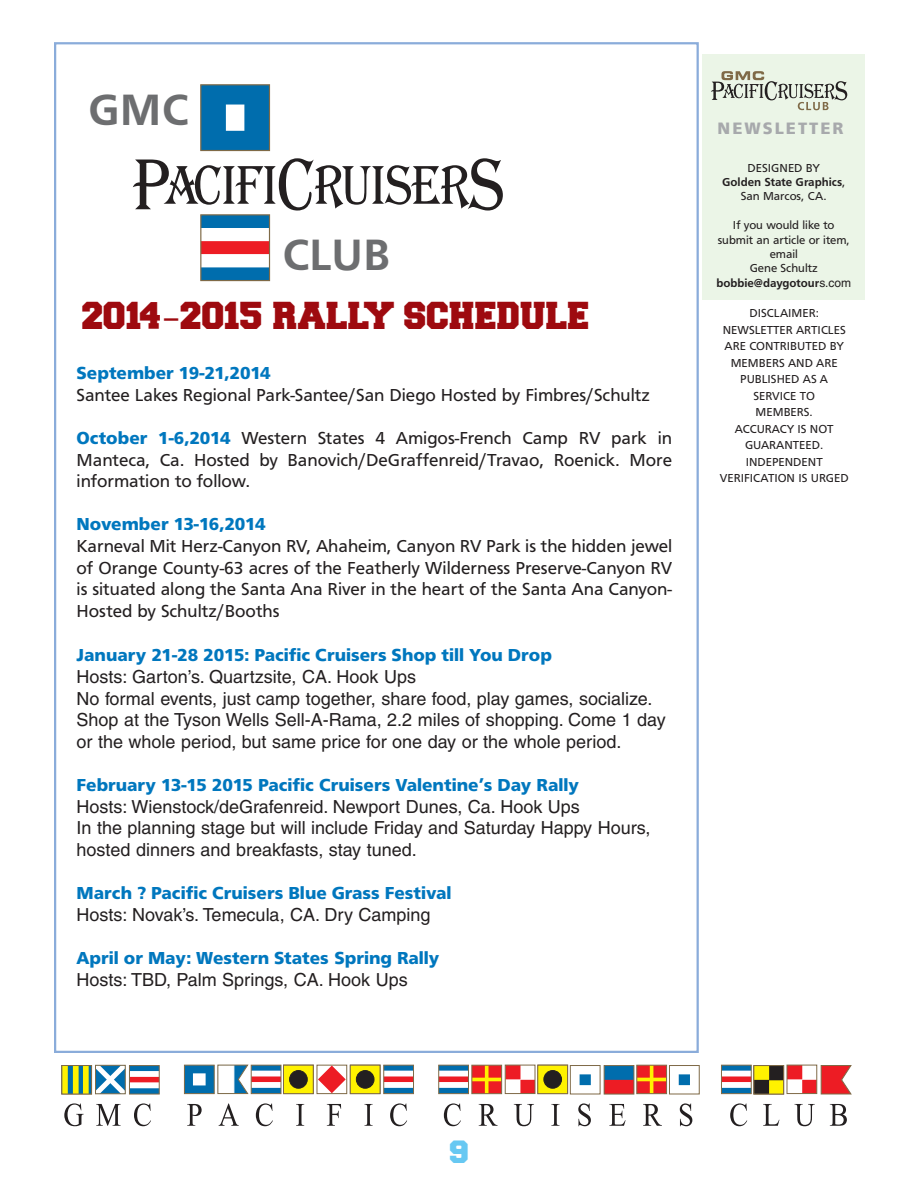
<style>
.page{position:relative;width:918px;height:1188px;background:#fff}
.page>*{position:absolute;margin:0;border:0;box-sizing:border-box;transform-origin:0 0}
.t1{font:500 45.45px "Frutus T";color:#6d6e70}
.t2{font:900 32.7px "College";color:#9e0a0f}
.t3{font:900 27px "College";color:#67c8f2}
.t4{font:18px/21.6px "Helvetica";color:#231f20}
.t5{font:18px/21.6px "Frutus T";color:#231f20;text-align:justify}
.t6{font:700 18px "Frutus T";color:#0077be}
.t7{font:700 17.1px "Frutus T";letter-spacing:.115em;color:#a7a9ac}
.t8{font:12px/16.5px "Frutus T";color:#231f20;text-align:center}
.s1{font-family:"Lucida Grande";font-weight:400}
.s2{font-weight:700;color:#0077be}
.s3{font-weight:500}
.s4{font-family:"Helvetica"}
</style>
<div class="page">
<div style="left:200px;top:84px;width:70px;height:67px;background:#006dad;border:1px solid #7f6a47"></div>
<div style="left:226px;top:105px;width:18px;height:26px;background:#fff"></div>
<div style="left:201px;top:215px;width:69px;height:13px;background:#006dad"></div>
<div style="left:201px;top:241px;width:69px;height:13px;background:#ed1c24"></div>
<div style="left:201px;top:267px;width:69px;height:14px;background:#006dad"></div>
<div style="left:200px;top:214px;width:70px;height:67px;border:1px solid #7f6a47"></div>
<svg style="left:133px;top:158px;width:370px;height:53px"></svg>
<div style="left:62px;top:1066px;width:30px;height:28px;background:#006dad"></div>
<div style="left:62px;top:1066px;width:6px;height:28px;background:#fff200"></div>
<div style="left:73px;top:1066px;width:6px;height:28px;background:#fff200"></div>
<div style="left:83px;top:1066px;width:6px;height:28px;background:#fff200"></div>
<div style="left:62px;top:1065px;width:30px;height:29px;border:1px solid #7f6a47"></div>
<svg style="left:97px;top:1067px;width:27px;height:25px"></svg>
<div style="left:95px;top:1065px;width:31px;height:29px;border:1px solid #7f6a47"></div>
<div style="left:129px;top:1066px;width:30px;height:5px;background:#006dad"></div>
<div style="left:129px;top:1077px;width:30px;height:6px;background:#ed1c24"></div>
<div style="left:129px;top:1088px;width:30px;height:6px;background:#006dad"></div>
<div style="left:129px;top:1065px;width:31px;height:29px;border:1px solid #7f6a47"></div>
<div style="left:184px;top:1065px;width:30px;height:29px;background:#006dad;border:1px solid #7f6a47"></div>
<div style="left:193px;top:1073px;width:13px;height:12px;background:#fff"></div>
<svg style="left:217px;top:1065px;width:32px;height:29px"></svg>
<div style="left:251px;top:1065px;width:30px;height:6px;background:#006dad"></div>
<div style="left:251px;top:1076px;width:30px;height:6px;background:#ed1c24"></div>
<div style="left:251px;top:1088px;width:30px;height:6px;background:#006dad"></div>
<div style="left:251px;top:1065px;width:30px;height:29px;border:1px solid #7f6a47"></div>
<div style="left:283px;top:1065px;width:31px;height:29px;background:#fff200;border:1px solid #7f6a47"></div>
<div style="left:289px;top:1070px;width:19px;height:18px;background:#231f20;border:1px solid #231f20;border-radius:50%"></div>
<svg style="left:317px;top:1065px;width:30px;height:29px"></svg>
<svg style="left:318px;top:1066px;width:28px;height:27px"></svg>
<div style="left:350px;top:1065px;width:30px;height:29px;background:#fff200;border:1px solid #7f6a47"></div>
<div style="left:356px;top:1070px;width:18px;height:18px;background:#231f20;border:1px solid #231f20;border-radius:50%"></div>
<div style="left:384px;top:1065px;width:30px;height:6px;background:#006dad"></div>
<div style="left:384px;top:1076px;width:30px;height:6px;background:#ed1c24"></div>
<div style="left:384px;top:1088px;width:30px;height:6px;background:#006dad"></div>
<div style="left:383px;top:1065px;width:31px;height:29px;border:1px solid #7f6a47"></div>
<div style="left:439px;top:1065px;width:30px;height:6px;background:#006dad"></div>
<div style="left:439px;top:1076px;width:30px;height:6px;background:#ed1c24"></div>
<div style="left:439px;top:1088px;width:30px;height:6px;background:#006dad"></div>
<div style="left:438px;top:1065px;width:31px;height:29px;border:1px solid #7f6a47"></div>
<div style="left:472px;top:1065px;width:30px;height:29px;background:#ed1c24"></div>
<svg style="left:485px;top:1067px;width:4px;height:25px"></svg>
<hr style="left:472px;top:1078px;width:30px;height:3px;background:#fff200">
<div style="left:472px;top:1065px;width:30px;height:29px;border:1px solid #7f6a47"></div>
<div style="left:505px;top:1065px;width:16px;height:14px;background:#ed1c24"></div>
<div style="left:520px;top:1080px;width:15px;height:14px;background:#ed1c24"></div>
<div style="left:505px;top:1065px;width:30px;height:29px;border:1px solid #7f6a47"></div>
<div style="left:538px;top:1065px;width:30px;height:29px;background:#fff200;border:1px solid #7f6a47"></div>
<div style="left:544px;top:1070px;width:18px;height:18px;background:#231f20;border:1px solid #231f20;border-radius:50%"></div>
<div style="left:570px;top:1065px;width:30px;height:29px;background:#fff;border:1px solid #7f6a47"></div>
<div style="left:580px;top:1074px;width:11px;height:11px;background:#006dad"></div>
<div style="left:604px;top:1066px;width:30px;height:28px;background:#006dad"></div>
<div style="left:604px;top:1080px;width:30px;height:14px;background:#ed1c24"></div>
<div style="left:604px;top:1065px;width:30px;height:29px;border:1px solid #7f6a47"></div>
<svg style="left:639px;top:1067px;width:26px;height:25px"></svg>
<hr style="left:650px;top:1065px;width:3px;height:29px;background:#fff200">
<hr style="left:637px;top:1078px;width:30px;height:3px;background:#fff200">
<div style="left:637px;top:1065px;width:30px;height:29px;border:1px solid #7f6a47"></div>
<div style="left:669px;top:1065px;width:31px;height:29px;background:#fff;border:1px solid #7f6a47"></div>
<div style="left:679px;top:1074px;width:11px;height:11px;background:#006dad"></div>
<div style="left:721px;top:1065px;width:30px;height:6px;background:#006dad"></div>
<div style="left:721px;top:1076px;width:30px;height:6px;background:#ed1c24"></div>
<div style="left:721px;top:1088px;width:30px;height:6px;background:#006dad"></div>
<div style="left:721px;top:1065px;width:31px;height:29px;border:1px solid #7f6a47"></div>
<div style="left:754px;top:1066px;width:30px;height:28px;background:#231f20"></div>
<div style="left:754px;top:1066px;width:15px;height:14px;background:#fff200"></div>
<div style="left:769px;top:1080px;width:15px;height:14px;background:#fff200"></div>
<div style="left:754px;top:1065px;width:30px;height:29px;border:1px solid #7f6a47"></div>
<div style="left:787px;top:1065px;width:15px;height:14px;background:#ed1c24"></div>
<div style="left:802px;top:1080px;width:15px;height:14px;background:#ed1c24"></div>
<div style="left:787px;top:1065px;width:30px;height:29px;border:1px solid #7f6a47"></div>
<svg style="left:821px;top:1065px;width:31px;height:30px"></svg>
<svg style="left:64px;top:1103px;width:20px;height:23px"></svg>
<svg style="left:96px;top:1104px;width:25px;height:22px"></svg>
<svg style="left:134px;top:1103px;width:17px;height:23px"></svg>
<svg style="left:187px;top:1104px;width:15px;height:22px"></svg>
<svg style="left:219px;top:1103px;width:20px;height:23px"></svg>
<svg style="left:256px;top:1103px;width:17px;height:23px"></svg>
<svg style="left:296px;top:1104px;width:8px;height:22px"></svg>
<svg style="left:327px;top:1104px;width:14px;height:22px"></svg>
<svg style="left:365px;top:1104px;width:8px;height:22px"></svg>
<svg style="left:390px;top:1103px;width:17px;height:23px"></svg>
<svg style="left:444px;top:1103px;width:17px;height:23px"></svg>
<svg style="left:479px;top:1104px;width:19px;height:22px"></svg>
<svg style="left:514px;top:1104px;width:20px;height:22px"></svg>
<svg style="left:551px;top:1104px;width:9px;height:22px"></svg>
<svg style="left:578px;top:1103px;width:13px;height:23px"></svg>
<svg style="left:609px;top:1104px;width:17px;height:22px"></svg>
<svg style="left:643px;top:1104px;width:19px;height:22px"></svg>
<svg style="left:680px;top:1103px;width:12px;height:23px"></svg>
<svg style="left:730px;top:1103px;width:17px;height:23px"></svg>
<svg style="left:763px;top:1104px;width:16px;height:22px"></svg>
<svg style="left:795px;top:1104px;width:20px;height:22px"></svg>
<svg style="left:830px;top:1104px;width:17px;height:22px"></svg>
<div style="left:703px;top:54px;width:162px;height:245px;background:#ebf5e7"></div>
<svg style="left:711px;top:71px;width:136px;height:39px"></svg>
<h1 class="t1" style="left:88px;top:92px;width:102px">GMC</h1>
<h1 class="t1" style="left:282px;top:237px;width:110px">CLUB</h1>
<h2 class="t2" style="left:82px;top:298px;width:509px">2014<span class="s1">-</span>2015 RALLY SCHEDULE</h2>
<p class="t6" style="left:77px;top:366px;width:196px">September 19-21,2014</p>
<p class="t5" style="left:77px;top:385px;width:575px">Santee Lakes Regional Park-Santee/San Diego Hosted by Fimbres/Schultz</p>
<p class="t5" style="left:77px;top:429px;width:597px"><span class="s2">October 1-6,2014</span> Western States 4 Amigos-French Camp RV park in Manteca, Ca. Hosted by Banovich/DeGraffenreid/Travao, Roenick. More information to follow.</p>
<p class="t6" style="left:77px;top:518px;width:191px">November 13-16,2014</p>
<p class="t5" style="left:77px;top:537px;width:597px">Karneval Mit Herz-Canyon RV, Ahaheim, Canyon RV Park is the hidden jewel of Orange County-63 acres of the Featherly Wilderness Preserve-Canyon RV is situated along the Santa Ana River in the heart of the Santa Ana Canyon-Hosted by Schultz/Booths</p>
<p class="t6" style="left:77px;top:648px;width:477px">January 21-28 2015: Pacific Cruisers Shop till You Drop</p>
<p class="t4" style="left:77px;top:668px;width:591px">Hosts: Garton’s. Quartzsite, CA. Hook Ups<br>No formal events, just camp together, share food, play games, socialize.<br>Shop at the Tyson Wells Sell-A-Rama, 2.2 miles of shopping. Come 1 day or the whole period, but same price for one day or the whole period.</p>
<p class="t6" style="left:77px;top:778px;width:504px">February 13-15 2015 Pacific Cruisers Valentine’s Day Rally</p>
<p class="t4" style="left:77px;top:797px;width:575px">Hosts: Wienstock/deGrafenreid. Newport Dunes, Ca. Hook Ups<br>In the planning stage but will include Friday and Saturday Happy Hours, hosted dinners and breakfasts, stay tuned.</p>
<p class="t6" style="left:77px;top:886px;width:376px">March ? Pacific Cruisers Blue Grass Festival</p>
<p class="t4" style="left:77px;top:906px;width:356px">Hosts: Novak’s. Temecula, CA. Dry Camping</p>
<p class="t6" style="left:77px;top:952px;width:364px">April or May: Western States Spring Rally</p>
<p class="t4" style="left:77px;top:971px;width:333px">Hosts: TBD, Palm Springs, CA. Hook Ups</p>
<p class="t7" style="left:718px;top:121px;width:128px">NEWSLETTER</p>
<p class="t8" style="left:722px;top:161px;width:125px;line-height:14.4px">DESIGNED BY<br><span class="s3">Golden State Graphics</span>,<br>San Marcos, CA.</p>
<p class="t8" style="left:716px;top:219px;width:136px;line-height:14.5px">If you would like to submit an article or item, email<br>Gene Schultz <span class="s3">bobbie@daygotour</span><span class="s4">s.com</span></p>
<p class="t8" style="left:720px;top:306px;width:130px">DISCLAIMER:<br>NEWSLETTER ARTICLES<br>ARE CONTRIBUTED BY<br>MEMBERS AND ARE<br>PUBLISHED AS A<br>SERVICE TO<br>MEMBERS.<br>ACCURACY IS NOT<br>GUARANTEED.<br>INDEPENDENT<br>VERIFICATION IS URGED</p>
<h3 class="t3" style="left:450px;top:1137px;width:21px">9</h3>
</div>
